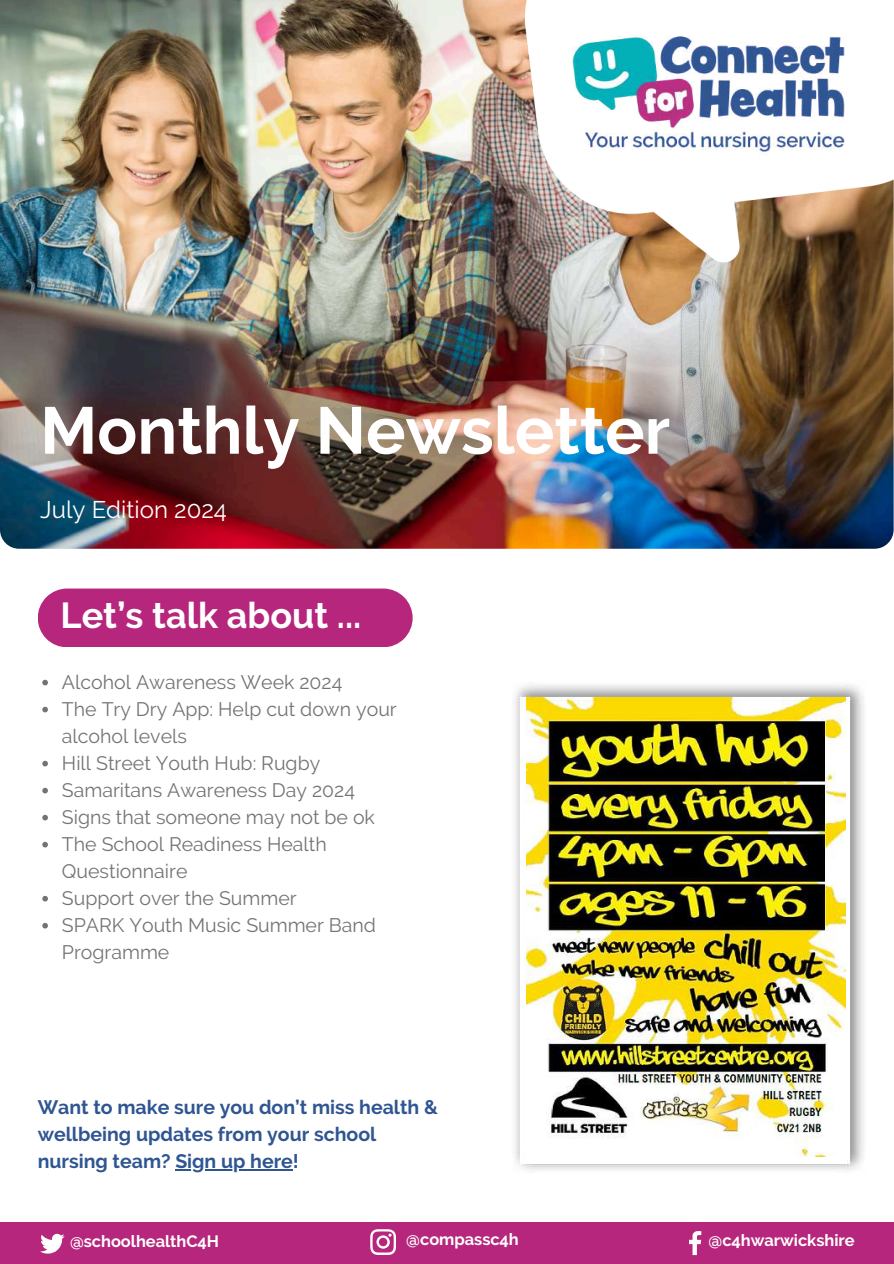
<style>
.page{position:relative;width:894px;height:1264px;background:#fff}
.page>*{position:absolute;margin:0;border:0;box-sizing:border-box;transform-origin:0 0}
.t1{font:700 66px "Raleway";color:#fff}
.t2{font:700 36px "Raleway";color:#fff}
.t3{font:24px "Raleway";color:#fff}
.t4{font:19.5px/27px "Raleway";color:#737373}
.t5{font:700 19.5px/27px "Raleway";color:#2f5592}
.t6{font:700 16.35px "Raleway";color:#fff}
</style>
<div class="page">
<img style="left:0;top:0;width:893px;height:548px">
<img style="left:525px;top:0;width:368px;height:262px">
<img style="left:567px;top:29px;width:281px;height:127px">
<div style="left:38px;top:588px;width:374px;height:59px;background:#b6267c"></div>
<div style="left:0;top:1222px;width:893px;height:41px;background:#b6267c"></div>
<svg style="left:40px;top:1233px;width:24px;height:20px"></svg>
<svg style="left:689px;top:1231px;width:12px;height:23px"></svg>
<svg style="left:370px;top:1229px;width:26px;height:25px"></svg>
<svg style="left:42px;top:679px;width:6px;height:6px"></svg>
<svg style="left:42px;top:706px;width:6px;height:6px"></svg>
<svg style="left:42px;top:760px;width:6px;height:6px"></svg>
<svg style="left:42px;top:787px;width:6px;height:6px"></svg>
<svg style="left:42px;top:814px;width:6px;height:6px"></svg>
<svg style="left:42px;top:841px;width:6px;height:6px"></svg>
<svg style="left:42px;top:895px;width:6px;height:6px"></svg>
<svg style="left:42px;top:922px;width:6px;height:6px"></svg>
<hr style="left:175px;top:1169px;width:118px;height:1px;background:#2f5592">
<img style="left:515px;top:684px;width:349px;height:487px">
<h1 class="t1" style="left:40px;top:391px;width:631px">Monthly Newsletter</h1>
<p class="t3" style="left:40px;top:495px;width:188px">July Edition 2024</p>
<h2 class="t2" style="left:61px;top:594px;width:302px">Let’s talk about ...</h2>
<p class="t4" style="left:62px;top:668px;width:336px">Alcohol Awareness Week 2024<br>The Try Dry App: Help cut down your alcohol levels<br>Hill Street Youth Hub: Rugby<br>Samaritans Awareness Day 2024<br>Signs that someone may not be ok<br>The School Readiness Health<br>Questionnaire<br>Support over the Summer<br>SPARK Youth Music Summer Band<br>Programme</p>
<p class="t5" style="left:38px;top:1093px;width:401px">Want to make sure you don’t miss health &amp; wellbeing updates from your school nursing team? Sign up here!</p>
<p class="t6" style="left:70px;top:1231px;width:150px">@schoolhealthC4H</p>
<p class="t6" style="left:406px;top:1229px;width:114px">@compassc4h</p>
<p class="t6" style="left:708px;top:1230px;width:148px">@c4hwarwickshire</p>
</div>
